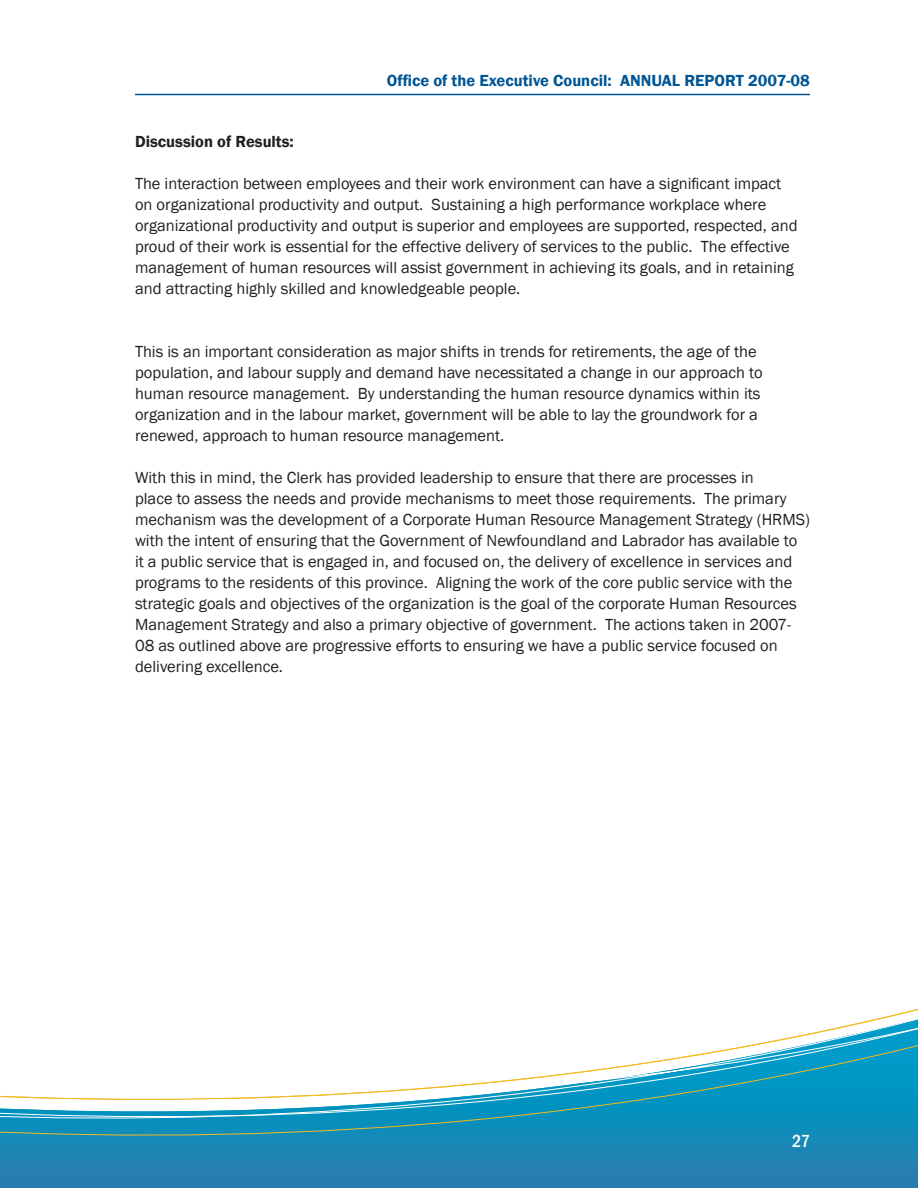
<style>
.page{position:relative;width:918px;height:1188px;background:#fff}
.page>*{position:absolute;margin:0;border:0;box-sizing:border-box;transform-origin:0 0}
.t1{font:500 condensed 18px "Franklin Gothic";color:#fff}
.t2{font:16.5px/21px "Franklin Gothic";color:#231f20}
.t3{font:600 16.5px "Franklin Gothic";color:#005595}
.t4{font:600 16.5px "Franklin Gothic";color:#231f20}
</style>
<div class="page">
<svg style="left:1px;top:1136px;width:917px;height:52px;background:#2181b1"></svg>
<svg style="left:1px;top:1009px;width:917px;height:127px"></svg>
<svg style="left:0;top:1095px;width:1px;height:93px"></svg>
<hr style="left:135px;top:94px;width:675px;height:1px;background:#005595">
<p class="t3" style="left:387px;top:70px;width:425px">Office of the Executive Council: ANNUAL REPORT 2007-08</p>
<p class="t4" style="left:135px;top:131px;width:160px">Discussion of Results:</p>
<p class="t2" style="left:135px;top:173px;width:664px">The interaction between employees and their work environment can have a significant impact on organizational productivity and output. Sustaining a high performance workplace where organizational productivity and output is superior and employees are supported, respected, and proud of their work is essential for the effective delivery of services to the public. The effective management of human resources will assist government in achieving its goals, and in retaining and attracting highly skilled and knowledgeable people.</p>
<p class="t2" style="left:135px;top:341px;width:629px">This is an important consideration as major shifts in trends for retirements, the age of the population, and labour supply and demand have necessitated a change in our approach to human resource management. By understanding the human resource dynamics within its organization and in the labour market, government will be able to lay the groundwork for a renewed, approach to human resource management.</p>
<p class="t2" style="left:135px;top:467px;width:676px">With this in mind, the Clerk has provided leadership to ensure that there are processes in<br>place to assess the needs and provide mechanisms to meet those requirements. The primary mechanism was the development of a Corporate Human Resource Management Strategy (HRMS) with the intent of ensuring that the Government of Newfoundland and Labrador has available to it a public service that is engaged in, and focused on, the delivery of excellence in services and programs to the residents of this province. Aligning the work of the core public service with the strategic goals and objectives of the organization is the goal of the corporate Human Resources Management Strategy and also a primary objective of government. The actions taken in 2007- 08 as outlined above are progressive efforts to ensuring we have a public service focused on delivering excellence.</p>
<p class="t1" style="left:792px;top:1129px;width:10px">27</p>
</div>
